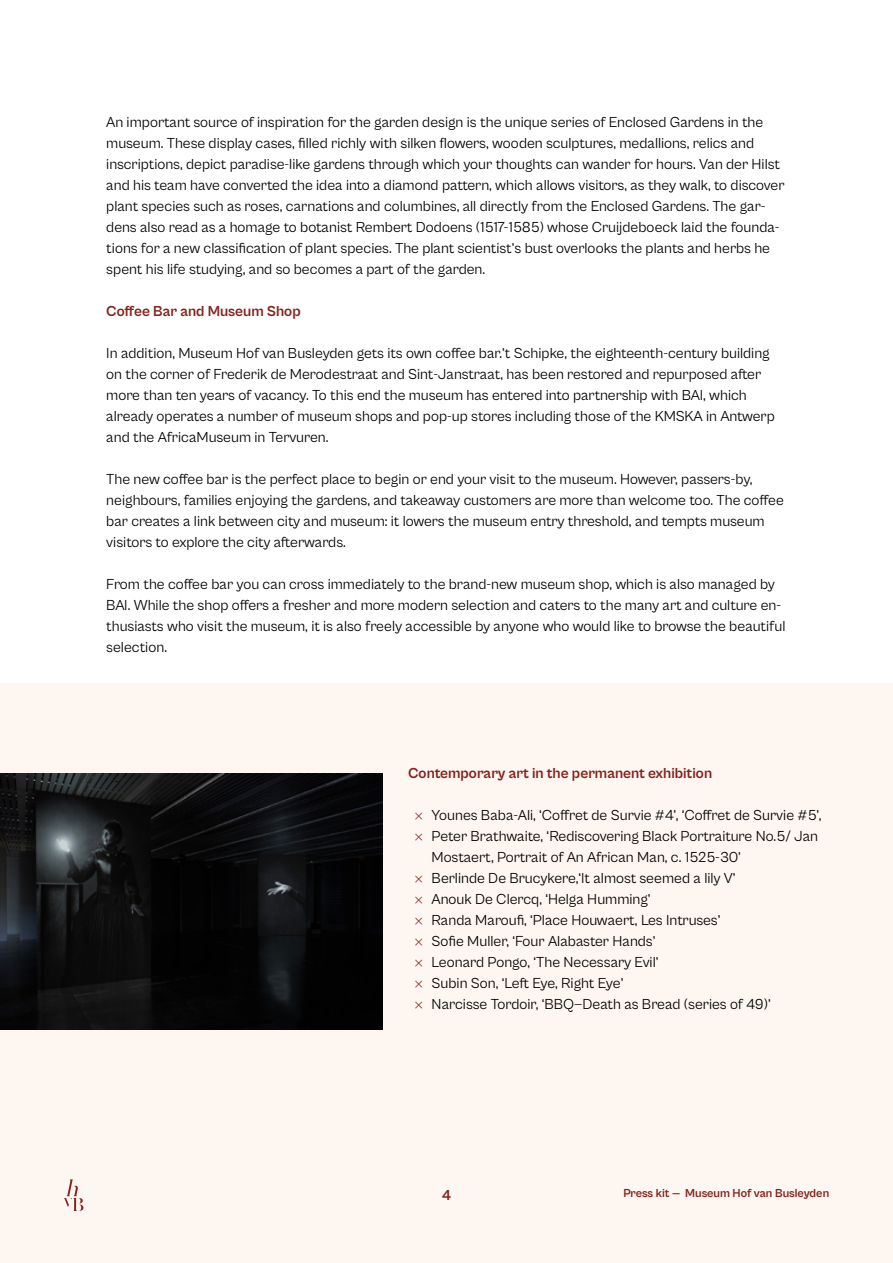
<style>
.page{position:relative;width:893px;height:1263px;background:#fff}
.page>*{position:absolute;margin:0;border:0;box-sizing:border-box;transform-origin:0 0}
.t1{font:15px/21px "Cabinet Grotesk";color:#000}
.t2{font:700 15px "Cabinet Grotesk";color:#83221a}
.t3{font:700 12px "Cabinet Grotesk";letter-spacing:-.005em;color:#83221a}
.s1{font-family:"Miller Display";color:#83221a}
</style>
<div class="page">
<div style="left:0;top:683px;width:893px;height:580px;background:#fdf6f1"></div>
<img style="left:0;top:774px;width:383px;height:255px">
<svg style="left:64px;top:1179px;width:19px;height:32px"></svg>
<p class="t1" style="left:106px;top:112px;width:680px">An important source of inspiration for the garden design is the unique series of Enclosed Gardens in the museum. These display cases, filled richly with silken flowers, wooden sculptures, medallions, relics and inscriptions, depict paradise-like gardens through which your thoughts can wander for hours. Van der Hilst and his team have converted the idea into a diamond pattern, which allows visitors, as they walk, to discover plant species such as roses, carnations and columbines, all directly from the Enclosed Gardens. The gar&shy;dens also read as a homage to botanist Rembert Dodoens (1517-1585) whose Cruijdeboeck laid the founda&shy;tions for a new classification of plant species. The plant scientist’s bust overlooks the plants and herbs he spent his life studying, and so becomes a part of the garden.</p>
<p class="t2" style="left:106px;top:303px;width:196px">Coffee Bar and Museum Shop</p>
<p class="t1" style="left:106px;top:343px;width:670px">In addition, Museum Hof van Busleyden gets its own coffee bar.’t Schipke, the eighteenth-century building on the corner of Frederik de Merodestraat and Sint-Janstraat, has been restored and repurposed after more than ten years of vacancy. To this end the museum has entered into partnership with BAI, which already operates a number of museum shops and pop-up stores including those of the KMSKA in Antwerp and the AfricaMuseum in Tervuren.</p>
<p class="t1" style="left:106px;top:469px;width:679px">The new coffee bar is the perfect place to begin or end your visit to the museum. However, passers-by, neighbours, families enjoying the gardens, and takeaway customers are more than welcome too. The coffee bar creates a link between city and museum: it lowers the museum entry threshold, and tempts museum visitors to explore the city afterwards.</p>
<p class="t1" style="left:106px;top:574px;width:681px">From the coffee bar you can cross immediately to the brand-new museum shop, which is also managed by BAI. While the shop offers a fresher and more modern selection and caters to the many art and culture en&shy;thusiasts who visit the museum, it is also freely accessible by anyone who would like to browse the beautiful selection.</p>
<p class="t2" style="left:408px;top:765px;width:305px">Contemporary art in the permanent exhibition</p>
<p class="t1" style="left:415px;top:805px;width:408px"><span class="s1">≈</span> Younes Baba-Ali, ‘Coffret de Survie #4’, ‘Coffret de Survie #5’,</p>
<p class="t1" style="left:415px;top:826px;width:405px"><span class="s1">≈</span> Peter Brathwaite, ‘Rediscovering Black Portraiture No.5/ Jan</p>
<p class="t1" style="left:432px;top:847px;width:311px">Mostaert, Portrait of An African Man, c. 1525-30’</p>
<p class="t1" style="left:415px;top:868px;width:323px"><span class="s1">≈</span> Berlinde De Brucykere,‘It almost seemed a lily V’</p>
<p class="t1" style="left:415px;top:889px;width:238px"><span class="s1">≈</span> Anouk De Clercq, ‘Helga Humming’</p>
<p class="t1" style="left:415px;top:910px;width:307px"><span class="s1">≈</span> Randa Maroufi, ‘Place Houwaert, Les Intruses’</p>
<p class="t1" style="left:415px;top:931px;width:243px"><span class="s1">≈</span> Sofie Muller, ‘Four Alabaster Hands’</p>
<p class="t1" style="left:415px;top:952px;width:245px"><span class="s1">≈</span> Leonard Pongo, ‘The Necessary Evil’</p>
<p class="t1" style="left:415px;top:973px;width:210px"><span class="s1">≈</span> Subin Son, ‘Left Eye, Right Eye’</p>
<p class="t1" style="left:415px;top:994px;width:358px"><span class="s1">≈</span> Narcisse Tordoir, ‘BBQ—Death as Bread (series of 49)’</p>
<p class="t2" style="left:442px;top:1187px;width:11px">4</p>
<p class="t3" style="left:623px;top:1187px;width:207px">Press kit — Museum Hof van Busleyden</p>
</div>
